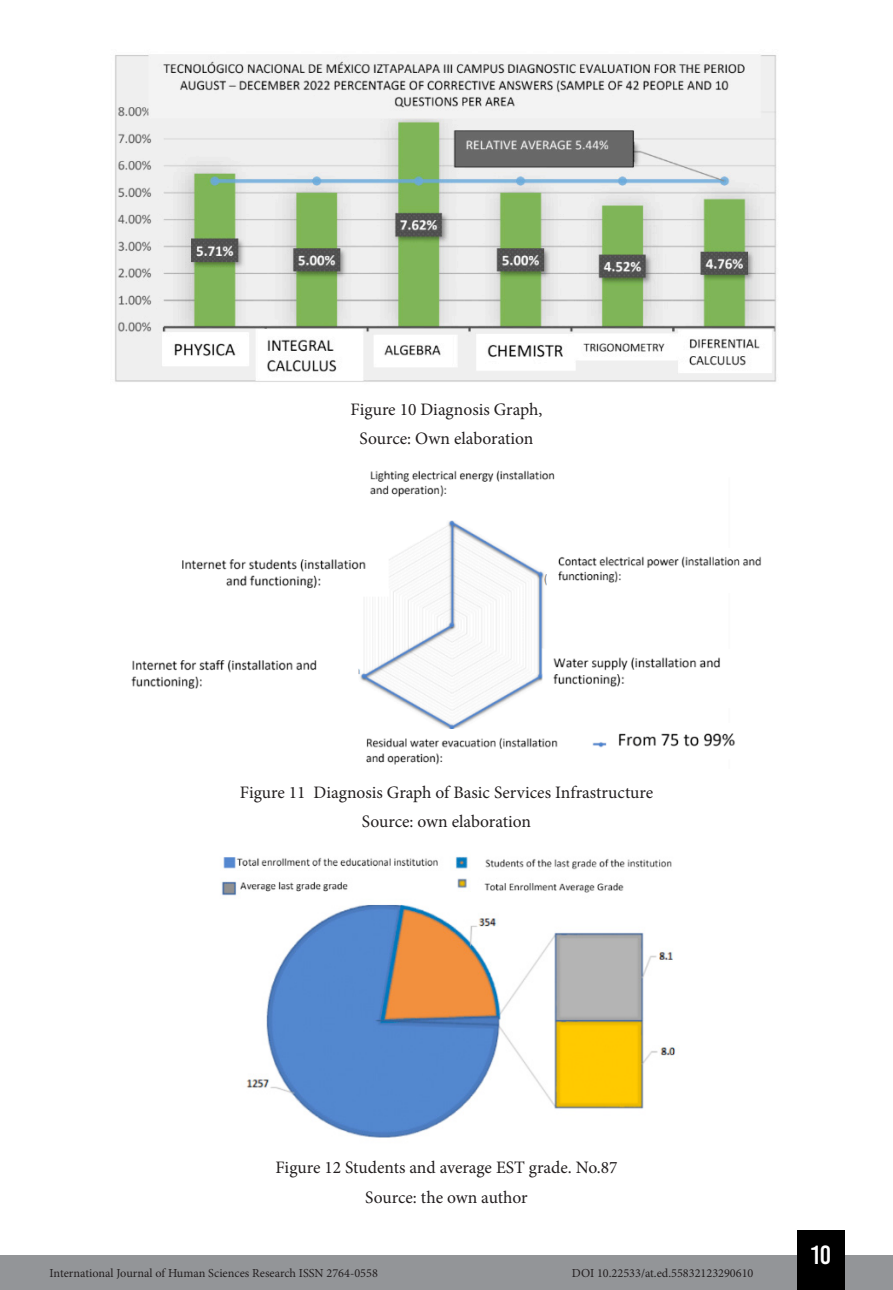
<style>
.page{position:relative;width:893px;height:1290px;background:#fff}
.page>*{position:absolute;margin:0;border:0;box-sizing:border-box;transform-origin:0 0}
.t1{font:26.25px "Bebas Kai";color:#fff}
.t2{font:17.5px/29.4px "Minion Pro";color:#231f20;text-align:center}
.t3{font:12.25px "Minion Pro";color:#231f20}
</style>
<div class="page">
<div style="left:0;top:1255px;width:893px;height:35px;background:#939598"></div>
<div style="left:797px;top:1230px;width:48px;height:60px;background:#000"></div>
<img style="left:115px;top:54px;width:662px;height:328px">
<img style="left:131px;top:470px;width:630px;height:295px">
<img style="left:221px;top:856px;width:455px;height:282px">
<p class="t2" style="left:351px;top:395px;width:193px">Figure 10 Diagnosis Graph,<br>Source: Own elaboration</p>
<p class="t2" style="left:240px;top:777px;width:415px">Figure 11 Diagnosis Graph of Basic Services Infrastructure<br>Source: own elaboration</p>
<p class="t2" style="left:275px;top:1153px;width:344px">Figure 12 Students and average EST grade. No.87<br>Source: the own author</p>
<p class="t3" style="left:50px;top:1265px;width:330px">International Journal of Human Sciences Research ISSN 2764-0558</p>
<p class="t3" style="left:572px;top:1265px;width:183px">DOI 10.22533/at.ed.55832123290610</p>
<h1 class="t1" style="left:811px;top:1241px;width:22px">10</h1>
</div>
